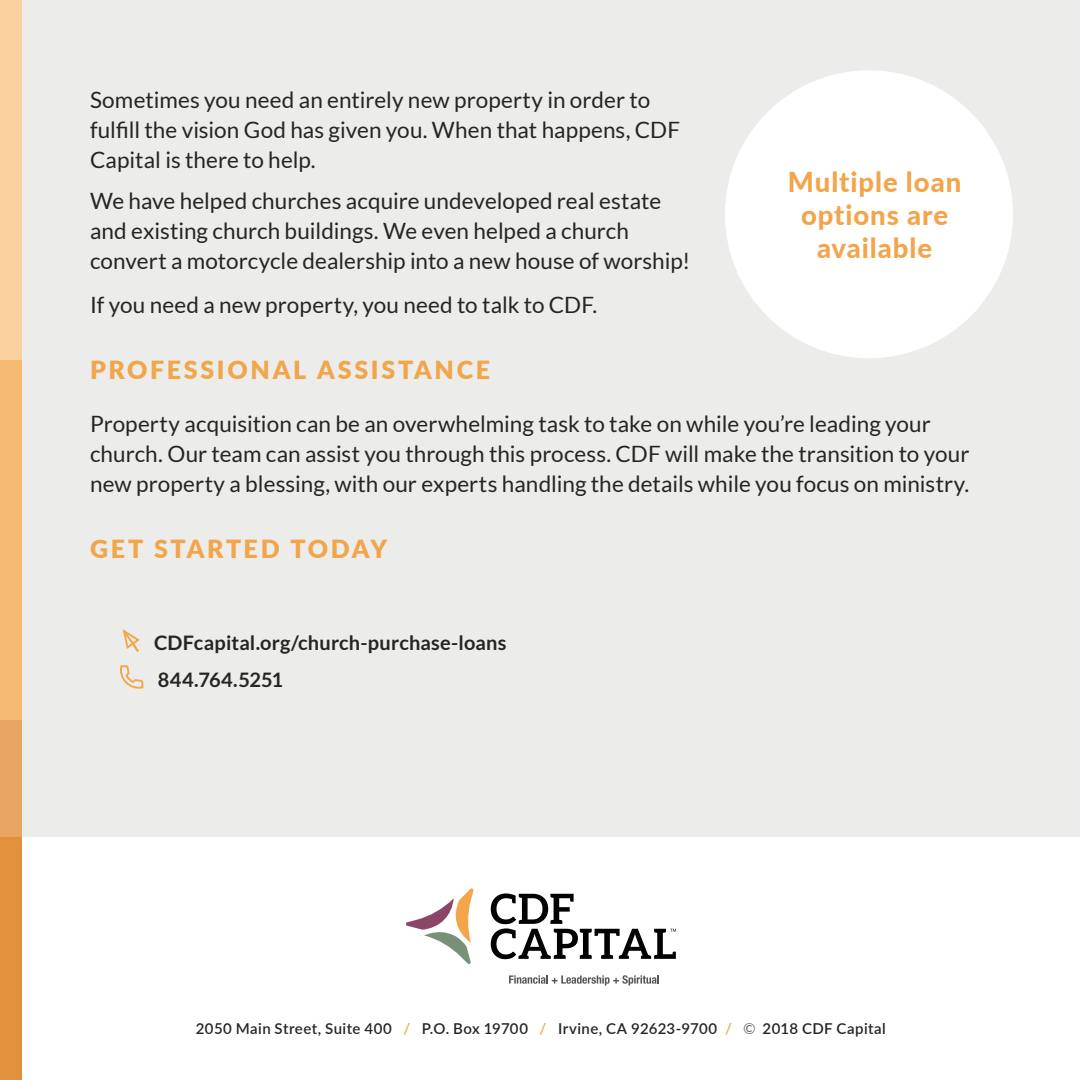
<style>
.page{position:relative;width:1080px;height:1080px;background:#fff}
.page>*{position:absolute;margin:0;border:0;box-sizing:border-box;transform-origin:0 0}
.Heading_4{font:800 27.5px/33px "Lato";letter-spacing:.035em;color:#f2a54a;text-align:center}
.Heading_3{font:900 25px "Lato";letter-spacing:.11em;color:#f2a54a}
.Paragraph{font:22.5px/30px "Lato";color:#252524}
.Paragraph-2{font:700 20px "Lato";letter-spacing:.01em;color:#252524}
.Paragraph-3{font:600 15px "Lato";letter-spacing:.03em;color:#252524}
.s1{color:#f2a54a}
.s2{font-weight:400;color:#666663}
</style>
<div class="page">
<div style="left:0;top:0;width:1080px;height:837px;background:#ecedea"></div>
<div style="left:725px;top:70px;width:288px;height:288px;background:#fff;border-radius:50%"></div>
<div style="left:0;top:0;width:22px;height:360px;background:#fad09f"></div>
<div style="left:0;top:360px;width:22px;height:360px;background:#f5b971"></div>
<svg style="left:0;top:720px;width:22px;height:360px;background:#e39648"></svg>
<svg style="left:122px;top:629px;width:18px;height:23px"></svg>
<svg style="left:120px;top:665px;width:24px;height:24px"></svg>
<svg style="left:406px;top:888px;width:68px;height:76px"></svg>
<svg style="left:509px;top:975px;width:150px;height:11px"></svg>
<svg style="left:491px;top:893px;width:185px;height:66px"></svg>
<p class="Paragraph" style="left:90px;top:85px;width:592px">Sometimes you need an entirely new property in order to fulfill the vision God has given you. When that happens, CDF<br>Capital is there to help.</p>
<p class="Paragraph" style="left:90px;top:186px;width:602px">We have helped churches acquire undeveloped real estate and existing church buildings. We even helped a church convert a motorcycle dealership into a new house of worship!</p>
<p class="Paragraph" style="left:90px;top:290px;width:509px">If you need a new property, you need to talk to CDF.</p>
<p class="Heading_4" style="left:788px;top:165px;width:175px">Multiple loan options are available</p>
<p class="Heading_3" style="left:90px;top:351px;width:402px">PROFESSIONAL ASSISTANCE</p>
<p class="Paragraph" style="left:90px;top:409px;width:881px">Property acquisition can be an overwhelming task to take on while you’re leading your church. Our team can assist you through this process. CDF will make the transition to your new property a blessing, with our experts handling the details while you focus on ministry.</p>
<p class="Heading_3" style="left:90px;top:530px;width:299px">GET STARTED TODAY</p>
<p class="Paragraph-2" style="left:154px;top:631px;width:354px">CDFcapital.org/church-purchase-loans</p>
<p class="Paragraph-2" style="left:158px;top:668px;width:127px">844.764.5251</p>
<p class="Paragraph-3" style="left:196px;top:1018px;width:692px">2050 Main Street, Suite 400 <span class="s1">/</span> P.O. Box 19700 <span class="s1">/</span> Irvine, CA 92623-9700 <span class="s1">/</span> <span class="s2">©</span> 2018 CDF Capital</p>
</div>
